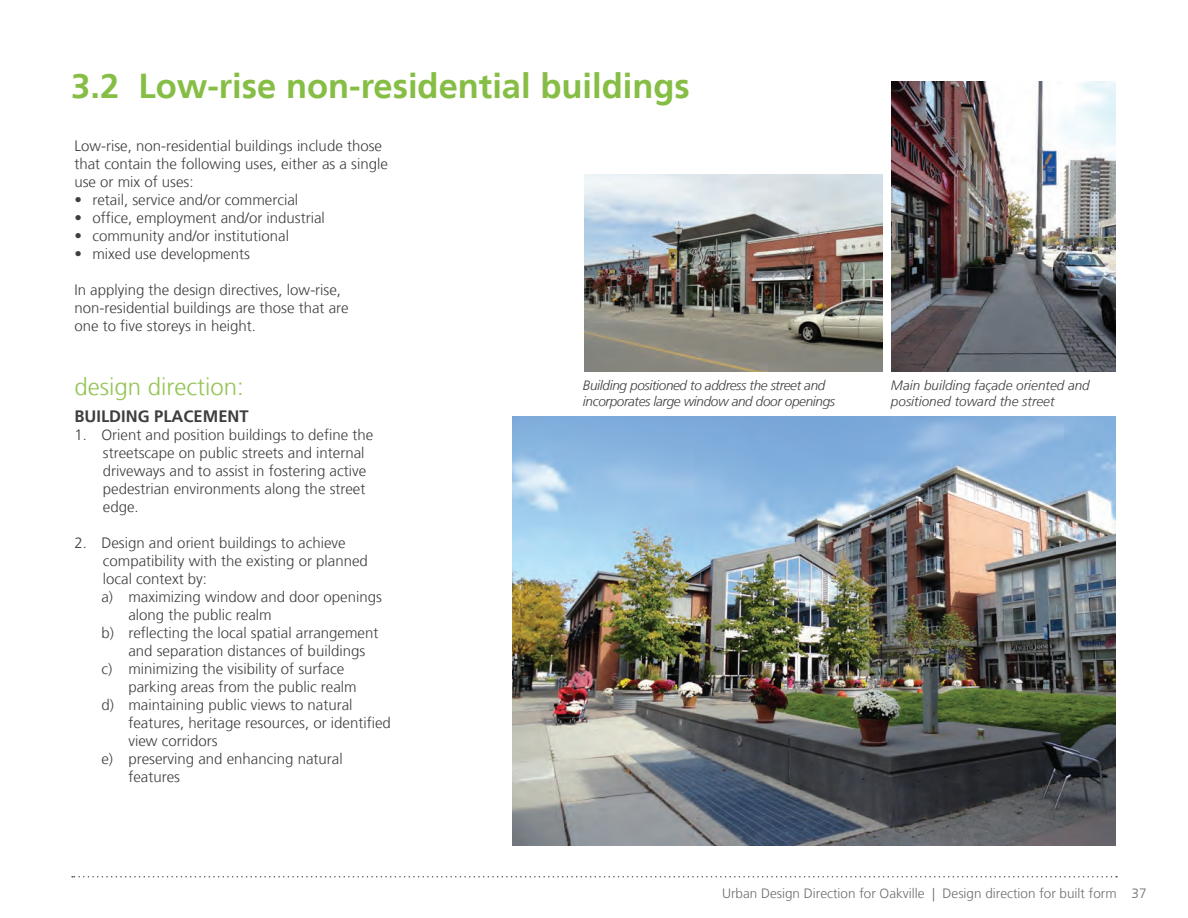
<style>
.page{position:relative;width:1188px;height:918px;background:#fff}
.page>*{position:absolute;margin:0;border:0;box-sizing:border-box;transform-origin:0 0}
.t1{font:700 34.5px "Frutiger";color:#86be45}
.t2{font:300 24px "Frutiger";color:#93c453}
.t3{font:700 16.5px "Frutiger";color:#3e3e3f}
.t4{font:300 15px/18px "Frutiger";color:#3e3e3f}
.t5{font:italic 300 13.5px/16.2px "Frutiger";letter-spacing:-.025em;color:#3e3e3f}
.t6{font:300 13.5px "Frutiger";color:#6c6d70}
.t7{font:italic 300 13.5px/16.2px "Frutiger";color:#3e3e3f}
</style>
<div class="page">
<svg style="left:72px;top:876px;width:1045px;height:2px"></svg>
<img style="left:891px;top:81px;width:225px;height:291px">
<img style="left:585px;top:175px;width:298px;height:197px">
<img style="left:512px;top:417px;width:604px;height:429px">
<h1 class="t1" style="left:71px;top:66px;width:620px">3.2 Low-rise non-residential buildings</h1>
<p class="t4" style="left:74px;top:137px;width:315px">Low-rise, non-residential buildings include those that contain the following uses, either as a single use or mix of uses:</p>
<p class="t4" style="left:74px;top:191px;width:225px">• retail, service and/or commercial</p>
<p class="t4" style="left:74px;top:209px;width:252px">• office, employment and/or industrial</p>
<p class="t4" style="left:74px;top:227px;width:216px">• community and/or institutional</p>
<p class="t4" style="left:74px;top:245px;width:177px">• mixed use developments</p>
<p class="t4" style="left:74px;top:281px;width:276px">In applying the design directives, low-rise, non-residential buildings are those that are one to five storeys in height.</p>
<h2 class="t2" style="left:74px;top:374px;width:171px">design direction:</h2>
<p class="t3" style="left:74px;top:406px;width:176px">BUILDING PLACEMENT</p>
<p class="t4" style="left:103px;top:426px;width:272px;text-indent:-29px">1. Orient and position buildings to define the streetscape on public streets and internal driveways and to assist in fostering active pedestrian environments along the street edge.</p>
<p class="t4" style="left:74px;top:534px;width:273px">2. Design and orient buildings to achieve</p>
<p class="t4" style="left:103px;top:552px;width:267px">compatibility with the existing or planned</p>
<p class="t4" style="left:103px;top:570px;width:106px">local context by:</p>
<p class="t4" style="left:101px;top:588px;width:282px">a) maximizing window and door openings</p>
<p class="t4" style="left:128px;top:606px;width:145px">along the public realm</p>
<p class="t4" style="left:101px;top:624px;width:278px">b) reflecting the local spatial arrangement</p>
<p class="t4" style="left:128px;top:642px;width:238px">and separation distances of buildings</p>
<p class="t4" style="left:101px;top:660px;width:244px">c) minimizing the visibility of surface</p>
<p class="t4" style="left:128px;top:678px;width:230px">parking areas from the public realm</p>
<p class="t4" style="left:101px;top:696px;width:253px">d) maintaining public views to natural</p>
<p class="t4" style="left:128px;top:714px;width:264px">features, heritage resources, or identified</p>
<p class="t4" style="left:128px;top:732px;width:91px">view corridors</p>
<p class="t4" style="left:101px;top:750px;width:243px">e) preserving and enhancing natural</p>
<p class="t4" style="left:128px;top:768px;width:53px">features</p>
<p class="t5" style="left:583px;top:377px;width:254px">Building positioned to address the street and incorporates large window and door openings</p>
<p class="t7" style="left:891px;top:377px;width:200px">Main building façade oriented and positioned toward the street</p>
<p class="t6" style="left:722px;top:885px;width:426px">Urban Design Direction for Oakville | Design direction for built form 37</p>
</div>
